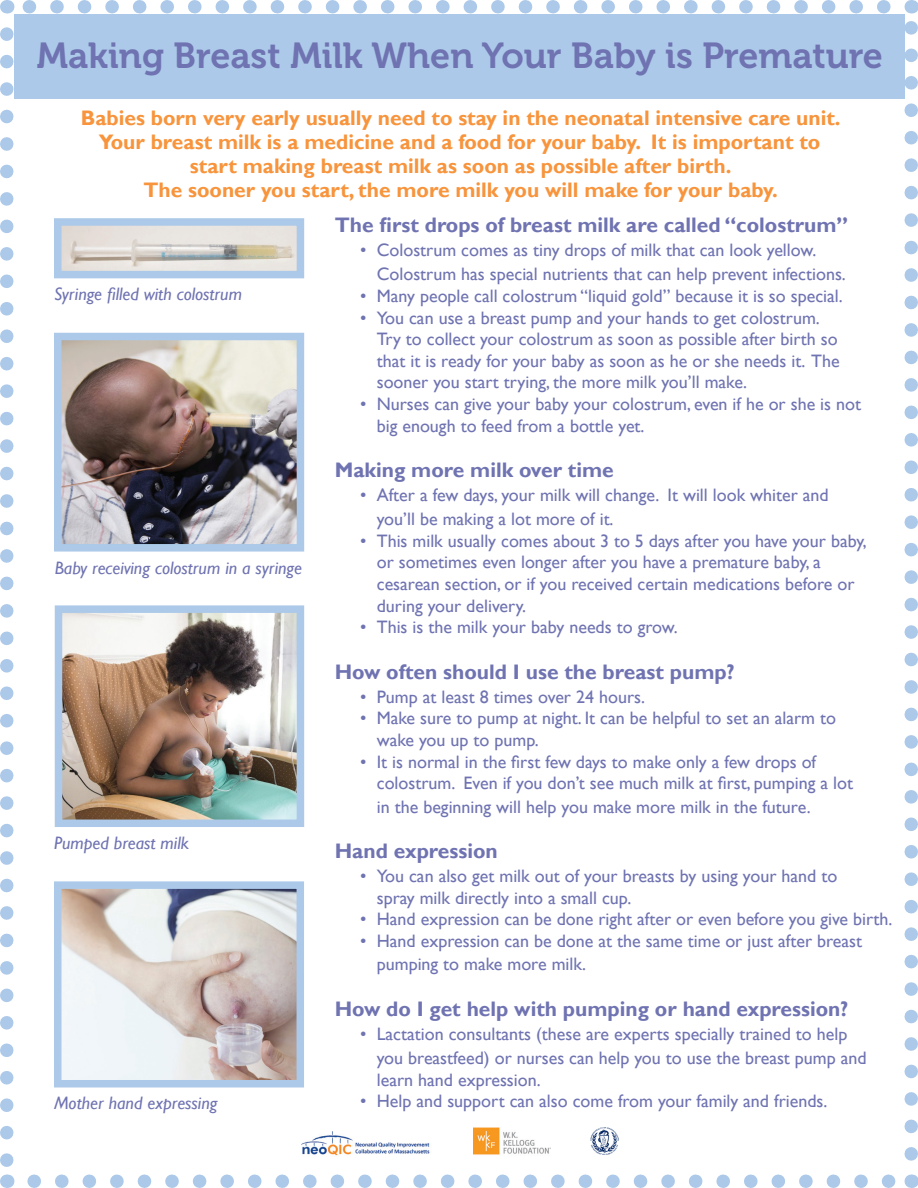
<style>
.page{position:relative;width:918px;height:1188px;background:#fff}
.page>*{position:absolute;margin:0;border:0;box-sizing:border-box;transform-origin:0 0}
.t1{font:36px "Museo 700";color:#6f73b1}
.t2{font:700 21px "Gill Sans";color:#f7943c}
.t3{font:700 21px "Gill Sans";color:#6f73b1}
.t4{font:18px/21.6px "Gill Sans";color:#6f73b1}
.t5{font:italic 18px "Gill Sans";color:#6f73b1}
</style>
<div class="page">
<svg style="left:0;top:34px;width:14px;height:1133px"></svg>
<svg style="left:34px;top:1174px;width:862px;height:14px"></svg>
<svg style="left:904px;top:20px;width:14px;height:1134px"></svg>
<svg style="left:22px;top:0;width:862px;height:14px"></svg>
<svg style="left:7px;top:1174px;width:1px;height:14px"></svg>
<svg style="left:911px;top:1174px;width:1px;height:14px"></svg>
<svg style="left:911px;top:0;width:1px;height:14px"></svg>
<svg style="left:7px;top:0;width:1px;height:14px"></svg>
<div style="left:14px;top:15px;width:890px;height:84px;background:#acc9e9"></div>
<img style="left:63px;top:227px;width:232px;height:42px">
<div style="left:54px;top:218px;width:250px;height:60px;border:8px solid #acc9e9"></div>
<img style="left:63px;top:342px;width:232px;height:201px">
<div style="left:54px;top:333px;width:250px;height:219px;border:8px solid #acc9e9"></div>
<img style="left:473px;top:1127px;width:78px;height:28px">
<img style="left:302px;top:1131px;width:128px;height:25px">
<img style="left:591px;top:1128px;width:27px;height:27px">
<img style="left:63px;top:890px;width:232px;height:189px">
<div style="left:54px;top:881px;width:250px;height:207px;border:8px solid #acc9e9"></div>
<img style="left:64px;top:614px;width:231px;height:204px">
<div style="left:55px;top:605px;width:249px;height:222px;border:8px solid #acc9e9"></div>
<p class="t1" style="left:37px;top:36px;width:848px">Making Breast Milk When Your Baby is Premature</p>
<p class="t2" style="left:81px;top:105px;width:761px">Babies born very early usually need to stay in the neonatal intensive care unit.</p>
<p class="t2" style="left:99px;top:129px;width:723px">Your breast milk is a medicine and a food for your baby. It is important to</p>
<p class="t2" style="left:190px;top:153px;width:543px">start making breast milk as soon as possible after birth.</p>
<p class="t2" style="left:143px;top:177px;width:636px">The sooner you start, the more milk you will make for your baby.</p>
<p class="t3" style="left:335px;top:213px;width:515px">The first drops of breast milk are called “colostrum”</p>
<p class="t4" style="left:377px;top:239px;width:471px;line-height:24px;text-indent:-16px">• Colostrum comes as tiny drops of milk that can look yellow.<br>Colostrum has special nutrients that can help prevent infections.</p>
<p class="t4" style="left:360px;top:285px;width:484px">• Many people call colostrum “liquid gold” because it is so special.</p>
<p class="t4" style="left:377px;top:307px;width:464px;text-indent:-16px">• You can use a breast pump and your hands to get colostrum.<br>Try to collect your colostrum as soon as possible after birth so that it is ready for your baby as soon as he or she needs it. The sooner you start trying, the more milk you’ll make.</p>
<p class="t4" style="left:377px;top:393px;width:486px;text-indent:-16px">• Nurses can give your baby your colostrum, even if he or she is not big enough to feed from a bottle yet.</p>
<p class="t3" style="left:335px;top:457px;width:281px">Making more milk over time</p>
<p class="t4" style="left:377px;top:483px;width:454px;line-height:24px;text-indent:-16px">• After a few days, your milk will change. It will look whiter and you’ll be making a lot more of it.</p>
<p class="t4" style="left:377px;top:530px;width:492px;text-indent:-16px">• This milk usually comes about 3 to 5 days after you have your baby, or sometimes even longer after you have a premature baby, a cesarean section, or if you received certain medications before or during your delivery.</p>
<p class="t4" style="left:360px;top:617px;width:319px">• This is the milk your baby needs to grow.</p>
<p class="t3" style="left:335px;top:659px;width:401px">How often should I use the breast pump?</p>
<p class="t4" style="left:360px;top:686px;width:286px">• Pump at least 8 times over 24 hours.</p>
<p class="t4" style="left:377px;top:708px;width:461px;text-indent:-16px">• Make sure to pump at night. It can be helpful to set an alarm to wake you up to pump.</p>
<p class="t4" style="left:377px;top:751px;width:478px;text-indent:-16px">• It is normal in the first few days to make only a few drops of colostrum. Even if you don’t see much milk at first, pumping a lot</p>
<p class="t4" style="left:377px;top:796px;width:435px">in the beginning will help you make more milk in the future.</p>
<p class="t3" style="left:335px;top:838px;width:165px">Hand expression</p>
<p class="t4" style="left:377px;top:866px;width:462px;text-indent:-16px">• You can also get milk out of your breasts by using your hand to spray milk directly into a small cup.</p>
<p class="t4" style="left:360px;top:909px;width:534px">• Hand expression can be done right after or even before you give birth.</p>
<p class="t4" style="left:377px;top:929px;width:487px;line-height:23.4px;text-indent:-16px">• Hand expression can be done at the same time or just after breast pumping to make more milk.</p>
<p class="t3" style="left:335px;top:996px;width:515px">How do I get help with pumping or hand expression?</p>
<p class="t4" style="left:377px;top:1022px;width:491px;line-height:24px;text-indent:-17px">• Lactation consultants (these are experts specially trained to help you breastfeed) or nurses can help you to use the breast pump and</p>
<p class="t4" style="left:377px;top:1069px;width:165px">learn hand expression.</p>
<p class="t4" style="left:360px;top:1091px;width:469px">• Help and support can also come from your family and friends.</p>
<p class="t5" style="left:54px;top:283px;width:190px">Syringe filled with colostrum</p>
<p class="t5" style="left:55px;top:557px;width:249px">Baby receiving colostrum in a syringe</p>
<p class="t5" style="left:54px;top:832px;width:136px">Pumped breast milk</p>
<p class="t5" style="left:54px;top:1092px;width:165px">Mother hand expressing</p>
</div>
